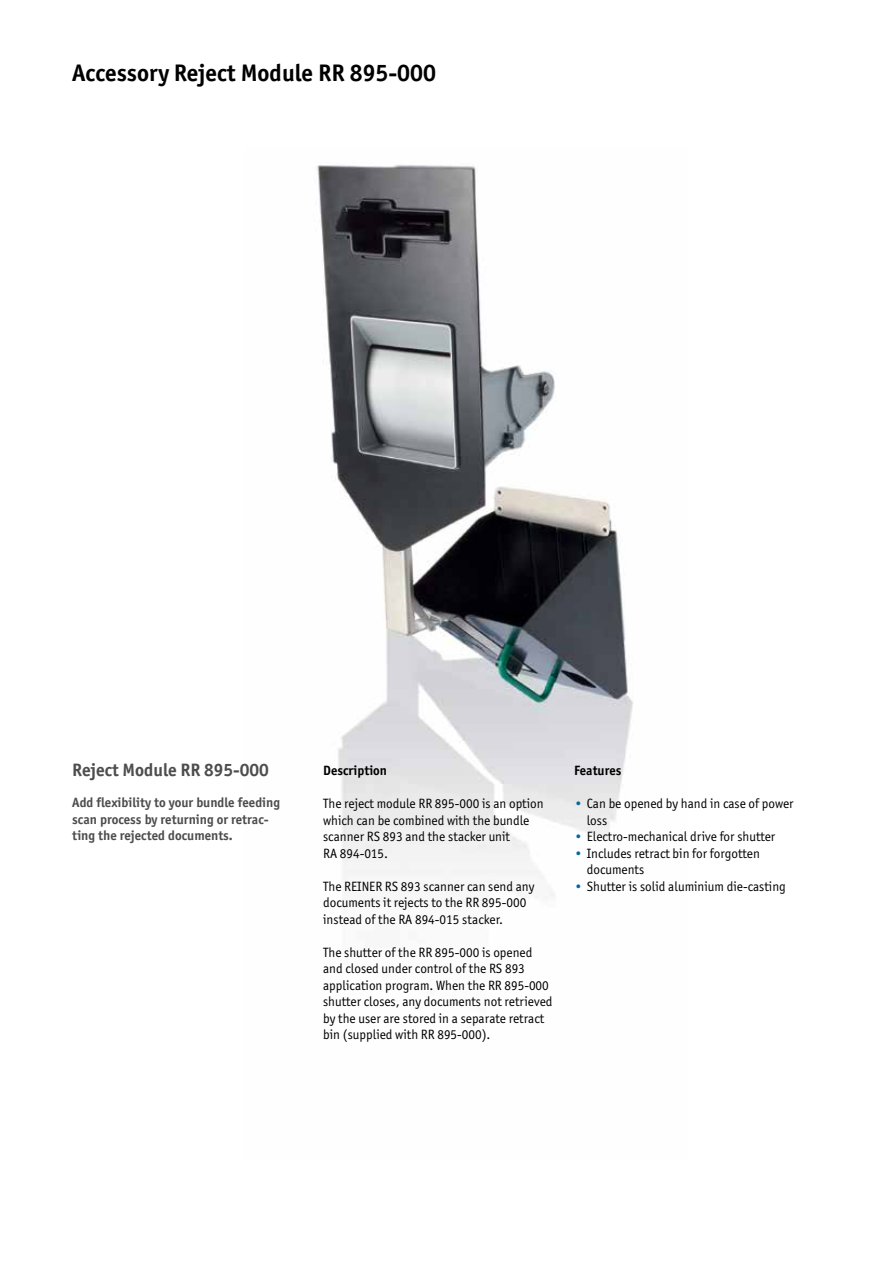
<style>
.page{position:relative;width:893px;height:1263px;background:#fff}
.page>*{position:absolute;margin:0;border:0;box-sizing:border-box;transform-origin:0 0}
.t1{font:700 24px "Officina Sans ITC Pro";color:#000}
.t2{font:700 18px "Officina Sans ITC Pro";color:#4d4d4f}
.t3{font:13.5px/16.5px "Officina Sans ITC Pro";color:#000}
.t4{font:700 13.5px/16.5px "Officina Sans ITC Pro";color:#4d4d4f}
.t5{font:700 13.5px "Officina Sans ITC Pro";color:#000}
.s1{color:#0067a6}
</style>
<div class="page">
<img style="left:317px;top:164px;width:316px;height:734px">
<h1 class="t1" style="left:72px;top:58px;width:365px">Accessory Reject Module RR 895-000</h1>
<h2 class="t2" style="left:72px;top:758px;width:198px">Reject Module RR 895-000</h2>
<p class="t4" style="left:72px;top:794px;width:209px">Add flexibility to your bundle feeding scan process by returning or retrac&shy;ting the rejected documents.</p>
<p class="t5" style="left:323px;top:762px;width:65px">Description</p>
<p class="t3" style="left:323px;top:795px;width:222px">The reject module RR 895-000 is an option which can be combined with the bundle scanner RS 893 and the stacker unit<br>RA 894-015.</p>
<p class="t3" style="left:323px;top:878px;width:213px">The REINER RS 893 scanner can send any documents it rejects to the RR 895-000 instead of the RA 894-015 stacker.</p>
<p class="t3" style="left:323px;top:944px;width:231px">The shutter of the RR 895-000 is opened and closed under control of the RS 893 application program. When the RR 895-000 shutter closes, any documents not retrieved by the user are stored in a separate retract bin (supplied with RR 895-000).</p>
<p class="t5" style="left:574px;top:762px;width:49px">Features</p>
<p class="t3" style="left:587px;top:795px;width:208px;text-indent:-12px"><span class="s1">•</span> Can be opened by hand in case of power loss</p>
<p class="t3" style="left:575px;top:828px;width:202px"><span class="s1">•</span> Electro-mechanical drive for shutter</p>
<p class="t3" style="left:587px;top:845px;width:175px;text-indent:-12px"><span class="s1">•</span> Includes retract bin for forgotten documents</p>
<p class="t3" style="left:575px;top:878px;width:212px"><span class="s1">•</span> Shutter is solid aluminium die-casting</p>
</div>
